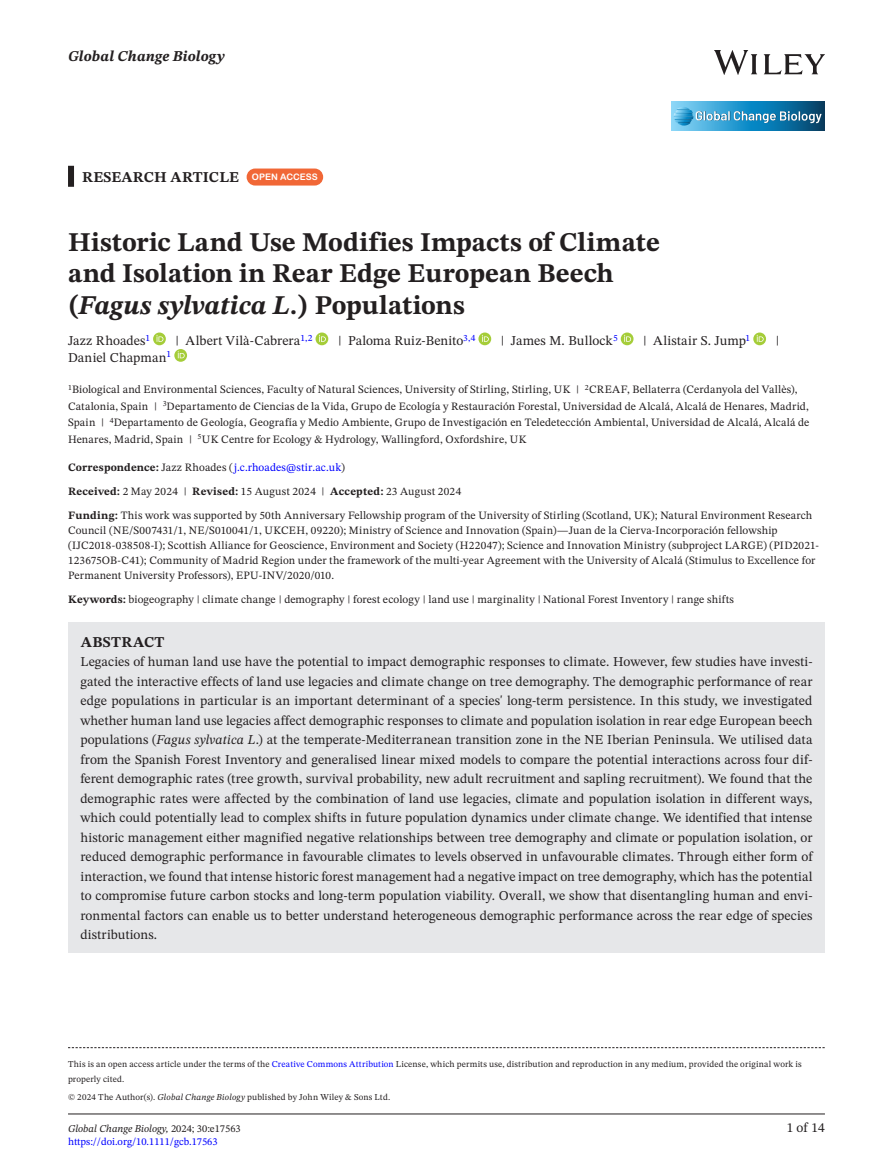
<style>
.page{position:relative;width:893px;height:1174px;background:#fff}
.page>*{position:absolute;margin:0;border:0;box-sizing:border-box;transform-origin:0 0}
.t1{font:700 27px/31.5px "STIX Two Text";color:#231f20}
.t2{font:700 15px "STIX Two Text";letter-spacing:.01em;color:#231f20}
.t3{font:italic 700 15px "STIX Two Text";letter-spacing:.005em;color:#231f20}
.t4{font:13.5px/19.5px "STIX Two Text";letter-spacing:.01em;color:#231f20;text-align:justify}
.t5{font:11.25px/16.5px "STIX Two Text";letter-spacing:.015em;color:#231f20}
.t6{font:italic 10.5px "STIX Two Text";color:#231f20}
.t7{font:10.5px "STIX Two Text";color:#00f}
.t8{font:9px/15px "STIX Two Text";letter-spacing:.02em;color:#231f20}
.s1{font-family:"Arial Rounded MT Bold";font-weight:400;font-size:9px;color:#fff}
.s2{font-style:italic}
.s3{font-weight:700}
.s4{color:#00f}
.s5{font-style:normal}
</style>
<div class="page">
<hr style="left:68px;top:1113px;width:757px;height:1px;background:#231f20">
<img style="left:714px;top:51px;width:111px;height:23px">
<svg style="left:672px;top:101px;width:153px;height:30px;background:#2b8bbb"></svg>
<svg style="left:674px;top:107px;width:148px;height:19px;background:#4799c1"></svg>
<div style="left:68px;top:166px;width:6px;height:21px;background:#231f20"></div>
<div style="left:68px;top:622px;width:757px;height:42px;background:#e6e7e9"></div>
<div style="left:68px;top:641px;width:757px;height:312px;background:#e6e7e9"></div>
<div style="left:247px;top:168px;width:76px;height:17px;background:#f16736;border-radius:9px"></div>
<svg style="left:153px;top:332px;width:13px;height:13px"></svg>
<svg style="left:157px;top:335px;width:6px;height:7px"></svg>
<div style="left:316px;top:332px;width:12px;height:13px;background:#a5cd39;border-radius:50%"></div>
<svg style="left:319px;top:335px;width:7px;height:7px"></svg>
<svg style="left:478px;top:332px;width:13px;height:13px"></svg>
<svg style="left:482px;top:335px;width:7px;height:7px"></svg>
<div style="left:621px;top:332px;width:12px;height:13px;background:#a5cd39;border-radius:50%"></div>
<svg style="left:624px;top:335px;width:7px;height:7px"></svg>
<svg style="left:753px;top:332px;width:13px;height:13px"></svg>
<svg style="left:757px;top:335px;width:7px;height:7px"></svg>
<svg style="left:174px;top:349px;width:13px;height:13px"></svg>
<svg style="left:178px;top:351px;width:7px;height:7px"></svg>
<svg style="left:68px;top:1047px;width:757px;height:1px"></svg>
<p class="t3" style="left:68px;top:46px;width:158px">Global Change Biology</p>
<p class="t2" style="left:82px;top:166px;width:237px">RESEARCH ARTICLE <span class="s1">OPEN ACCESS</span></p>
<h1 class="t1" style="left:68px;top:227px;width:593px">Historic Land Use Modifies Impacts of Climate and Isolation in Rear Edge European Beech (<span class="s2">Fagus sylvatica L.</span>) Populations</h1>
<p class="t4" style="left:68px;top:331px;width:84px">Jazz Rhoades<sup>1</sup></p>
<p class="t4" style="left:176px;top:331px;width:138px">| Albert Vilà-Cabrera<sup>1,2</sup></p>
<p class="t4" style="left:338px;top:331px;width:139px">| Paloma Ruiz-Benito<sup>3,4</sup></p>
<p class="t4" style="left:501px;top:331px;width:118px">| James M. Bullock<sup>5</sup></p>
<p class="t4" style="left:643px;top:331px;width:109px">| Alistair S. Jump<sup>1</sup></p>
<p class="t4" style="left:776px;top:331px;width:5px">|</p>
<p class="t4" style="left:68px;top:347px;width:105px">Daniel Chapman<sup>1</sup></p>
<p class="t5" style="left:68px;top:381px;width:743px"><sup>1</sup>Biological and Environmental Sciences, Faculty of Natural Sciences, University of Stirling, Stirling, UK | <sup>2</sup>CREAF, Bellaterra (Cerdanyola del Vallès), Catalonia, Spain | <sup>3</sup>Departamento de Ciencias de la Vida, Grupo de Ecología y Restauración Forestal, Universidad de Alcalá, Alcalá de Henares, Madrid, Spain | <sup>4</sup>Departamento de Geología, Geografía y Medio Ambiente, Grupo de Investigación en Teledetección Ambiental, Universidad de Alcalá, Alcalá de Henares, Madrid, Spain | <sup>5</sup>UK Centre for Ecology &amp; Hydrology, Wallingford, Oxfordshire, UK</p>
<p class="t5" style="left:68px;top:455px;width:746px;line-height:24px"><span class="s3">Correspondence:</span> Jazz Rhoades (<span class="s4">j.c.rhoades@stir.ac.uk</span>)<br><span class="s3">Received:</span> 2 May 2024 | <span class="s3">Revised:</span> 15 August 2024 | <span class="s3">Accepted:</span> 23 August 2024<br><span class="s3">Funding:</span> This work was supported by 50th Anniversary Fellowship program of the University of Stirling (Scotland, UK); Natural Environment Research</p>
<p class="t5" style="left:68px;top:522px;width:752px;line-height:15px">Council (NE/S007431/1, NE/S010041/1, UKCEH, 09220); Ministry of Science and Innovation (Spain)—Juan de la Cierva-Incorporación fellowship (IJC2018-038508-I); Scottish Alliance for Geoscience, Environment and Society (H22047); Science and Innovation Ministry (subproject LARGE) (PID2021- 123675OB-C41); Community of Madrid Region under the framework of the multi-year Agreement with the University of Alcalá (Stimulus to Excellence for Permanent University Professors), EPU-INV/2020/010.</p>
<p class="t5" style="left:68px;top:591px;width:667px"><span class="s3">Keywords:</span> biogeography | climate change | demography | forest ecology | land use | marginality | National Forest Inventory | range shifts</p>
<p class="t2" style="left:81px;top:631px;width:85px">ABSTRACT</p>
<p class="t4" style="left:80px;top:652px;width:734px">Legacies of human land use have the potential to impact demographic responses to climate. However, few studies have investi&shy;gated the interactive effects of land use legacies and climate change on tree demography. The demographic performance of rear edge populations in particular is an important determinant of a species' long-term persistence. In this study, we investigated whether human land use legacies affect demographic responses to climate and population isolation in rear edge European beech populations (<span class="s2">Fagus sylvatica L</span>.) at the temperate-Mediterranean transition zone in the NE Iberian Peninsula. We utilised data from the Spanish Forest Inventory and generalised linear mixed models to compare the potential interactions across four dif&shy;ferent demographic rates (tree growth, survival probability, new adult recruitment and sapling recruitment). We found that the demographic rates were affected by the combination of land use legacies, climate and population isolation in different ways, which could potentially lead to complex shifts in future population dynamics under climate change. We identified that intense historic management either magnified negative relationships between tree demography and climate or population isolation, or reduced demographic performance in favourable climates to levels observed in unfavourable climates. Through either form of interaction, we found that intense historic forest management had a negative impact on tree demography, which has the potential to compromise future carbon stocks and long-term population viability. Overall, we show that disentangling human and envi&shy;ronmental factors can enable us to better understand heterogeneous demographic performance across the rear edge of species distributions.</p>
<p class="t8" style="left:68px;top:1056px;width:735px">This is an open access article under the terms of the <span class="s4">Creative Commons Attribution</span> License, which permits use, distribution and reproduction in any medium, provided the original work is properly cited.</p>
<p class="t8" style="left:68px;top:1089px;width:324px">© 2024 The Author(s). <span class="s2">Global Change Biology</span> published by John Wiley &amp; Sons Ltd.</p>
<p class="t6" style="left:68px;top:1121px;width:174px">Global Change Biology, <span class="s5">2024; 30:e17563</span></p>
<p class="t4" style="left:787px;top:1118px;width:40px">1 of 14</p>
<p class="t7" style="left:68px;top:1134px;width:151px">https://doi.org/10.1111/gcb.17563</p>
</div>
